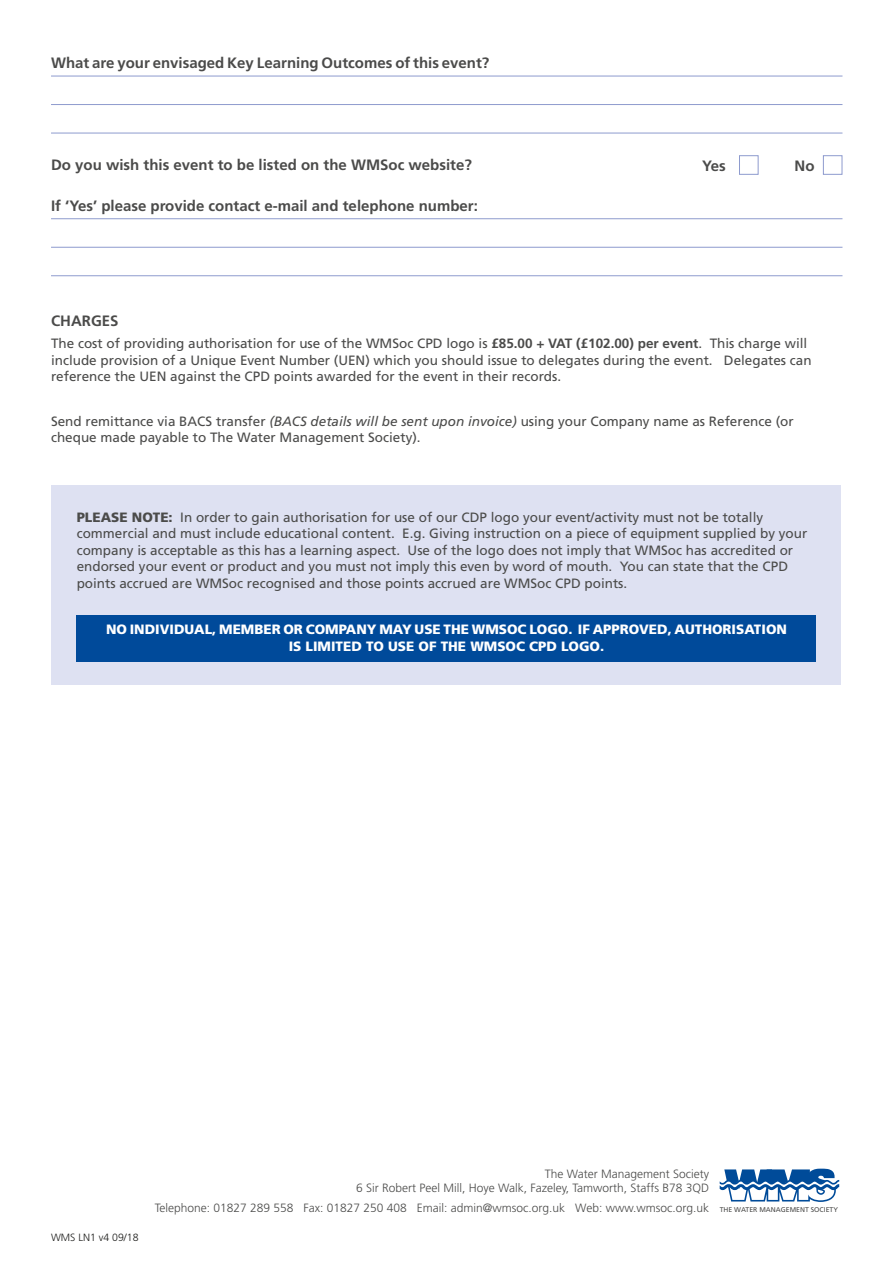
<style>
.page{position:relative;width:893px;height:1263px;background:#fff}
.page>*{position:absolute;margin:0;border:0;box-sizing:border-box;transform-origin:0 0}
.t1{font:700 15px "Frutiger";color:#4b4b4a}
.t2{font:13.5px/16.5px "Frutiger";color:#4b4b4a}
.t3{font:900 13.5px/16.5px "Frutiger";color:#fff;text-align:center}
.t4{font:300 12px "Frutiger";color:#4b4b4a}
.t5{font:300 10.5px "Frutiger";color:#1d1d1b}
.t6{font:6.9px "Frutiger";color:#4b4b4a}
.s1{font-weight:700}
.s2{font-style:italic}
.s3{font-weight:900}
</style>
<div class="page">
<div style="left:739px;top:155px;width:20px;height:20px;border:1px solid #8e9bce"></div>
<div style="left:823px;top:155px;width:19px;height:20px;border:1px solid #8e9bce"></div>
<hr style="left:51px;top:76px;width:791px;height:1px;background:#8e9bce">
<hr style="left:51px;top:104px;width:791px;height:1px;background:#8e9bce">
<hr style="left:51px;top:133px;width:791px;height:1px;background:#8e9bce">
<hr style="left:51px;top:218px;width:791px;height:1px;background:#8e9bce">
<hr style="left:51px;top:247px;width:791px;height:1px;background:#8e9bce">
<hr style="left:51px;top:275px;width:791px;height:1px;background:#8e9bce">
<div style="left:52px;top:485px;width:789px;height:200px;background:#dee1f2"></div>
<div style="left:77px;top:615px;width:739px;height:46px;background:#004a9a"></div>
<svg style="left:720px;top:1168px;width:119px;height:34px"></svg>
<p class="t1" style="left:51px;top:54px;width:440px">What are your envisaged Key Learning Outcomes of this event?</p>
<p class="t1" style="left:51px;top:156px;width:422px">Do you wish this event to be listed on the WMSoc website?</p>
<p class="t1" style="left:702px;top:157px;width:25px">Yes</p>
<p class="t1" style="left:794px;top:157px;width:21px">No</p>
<p class="t1" style="left:51px;top:197px;width:428px">If ‘Yes’ please provide contact e-mail and telephone number:</p>
<p class="t1" style="left:51px;top:312px;width:69px">CHARGES</p>
<p class="t2" style="left:51px;top:335px;width:762px">The cost of providing authorisation for use of the WMSoc CPD logo is <span class="s1">£85.00 + VAT (£102.00) per event</span>. This charge will include provision of a Unique Event Number (UEN) which you should issue to delegates during the event. Delegates can reference the UEN against the CPD points awarded for the event in their records.</p>
<p class="t2" style="left:51px;top:413px;width:744px">Send remittance via BACS transfer <span class="s2">(BACS details will be sent upon invoice)</span> using your Company name as Reference (or cheque made payable to The Water Management Society).</p>
<p class="t2" style="left:77px;top:509px;width:732px"><span class="s3">PLEASE NOTE:</span> In order to gain authorisation for use of our CDP logo your event/activity must not be totally commercial and must include educational content. E.g. Giving instruction on a piece of equipment supplied by your company is acceptable as this has a learning aspect. Use of the logo does not imply that WMSoc has accredited or endorsed your event or product and you must not imply this even by word of mouth. You can state that the CPD points accrued are WMSoc recognised and those points accrued are WMSoc CPD points.</p>
<p class="t3" style="left:106px;top:621px;width:682px">NO INDIVIDUAL, MEMBER OR COMPANY MAY USE THE WMSOC LOGO. IF APPROVED, AUTHORISATION<br>IS LIMITED TO USE OF THE WMSOC CPD LOGO.</p>
<p class="t5" style="left:51px;top:1232px;width:89px">WMS LN1 v4 09/18</p>
<p class="t4" style="left:545px;top:1167px;width:166px">The Water Management Society</p>
<p class="t4" style="left:356px;top:1181px;width:354px">6 Sir Robert Peel Mill, Hoye Walk, Fazeley, Tamworth, Staffs B78 3QD</p>
<p class="t4" style="left:155px;top:1201px;width:556px">Telephone: 01827 289 558 Fax: 01827 250 408 Email: admin@wmsoc.org.uk Web: www.wmsoc.org.uk</p>
<p class="t6" style="left:720px;top:1205px;width:120px">THE WATER MANAGEMENT SOCIETY</p>
</div>
